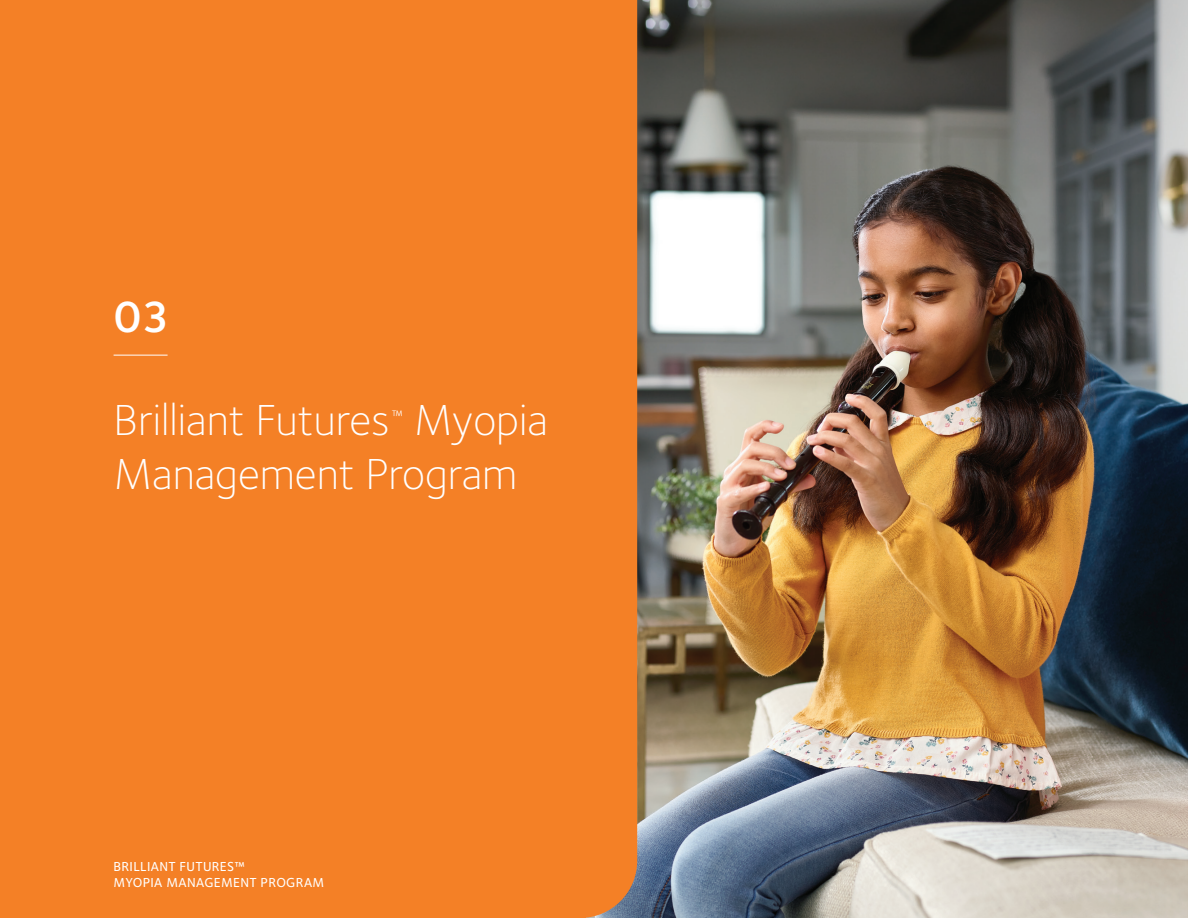
<style>
.page{position:relative;width:1188px;height:918px;background:#fff}
.page>*{position:absolute;margin:0;border:0;box-sizing:border-box;transform-origin:0 0}
.t1{font:300 45px/54px "Foundry Sterling";color:#fff}
.t2{font:600 45px "Foundry Sterling";color:#fff}
.t3{font:300 15.75px "Foundry Sterling";color:#fff}
.t4{font:500 13.5px "Foundry Sterling";letter-spacing:.025em;color:#fff}
</style>
<div class="page">
<img style="left:637px;top:0;width:551px;height:918px">
<div style="left:0;top:0;width:637px;height:918px;background:#f48026"></div>
<hr style="left:114px;top:355px;width:54px;height:1px;background:#fff">
<p class="t2" style="left:114px;top:290px;width:58px">03</p>
<p class="t1" style="left:114px;top:393px;width:278px">Brilliant Futures</p>
<p class="t3" style="left:392px;top:407px;width:13px">™</p>
<p class="t1" style="left:114px;top:393px;width:436px;text-indent:300px">Myopia<br>Management Program</p>
<p class="t4" style="left:114px;top:859px;width:133px">BRILLIANT FUTURES™</p>
<p class="t4" style="left:114px;top:875px;width:212px">MYOPIA MANAGEMENT PROGRAM</p>
</div>
